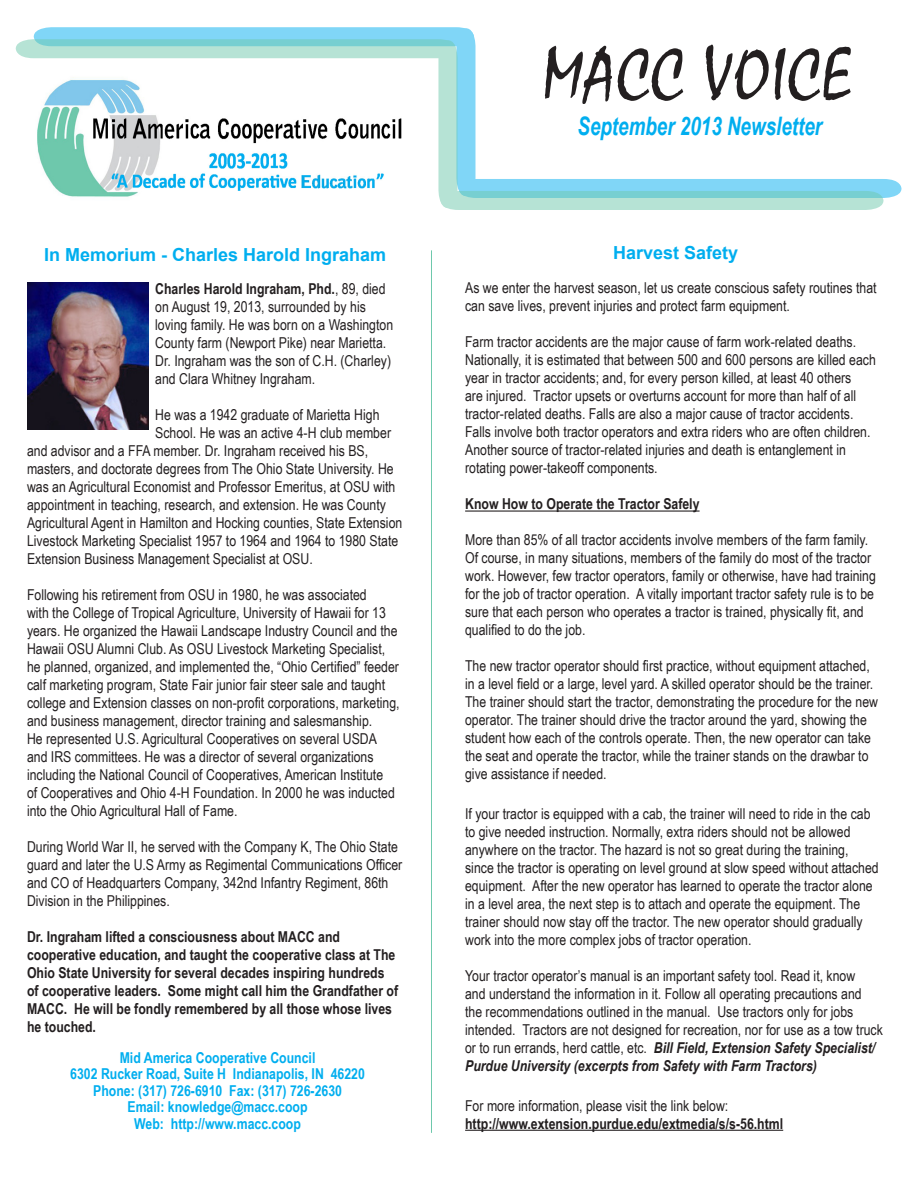
<style>
.page{position:relative;width:918px;height:1188px;background:#fff}
.page>*{position:absolute;margin:0;border:0;box-sizing:border-box;transform-origin:0 0}
.t1{font:75.6px "Mistral";letter-spacing:.025em;color:#231f20;scale:.9 1}
.t2{font:italic 700 25.5px "Arial Narrow";color:#00aeef;scale:.9 1}
.t3{font:700 18px "Arial";color:#00aeef}
.t4{font:15px/18px "Arial Narrow";color:#231f20}
.t5{font:700 15px/18px "Arial Narrow";color:#231f20}
.t6{font:700 15px/16.5px "Arial Narrow";color:#00aeef;text-align:center}
.s1{font-weight:700}
.s2{font-weight:700;font-style:italic}
</style>
<div class="page">
<hr style="left:431px;top:250px;width:1px;height:883px;background:#6ec8ac">
<svg style="left:16px;top:27px;width:885px;height:183px"></svg>
<hr style="left:465px;top:511px;width:235px;height:1px;background:#231f20">
<hr style="left:465px;top:1130px;width:318px;height:1px;background:#231f20">
<img style="left:27px;top:282px;width:121px;height:147px">
<p class="t3" style="left:44px;top:243px;width:344px">In Memorium - Charles Harold Ingraham</p>
<p class="t4" style="left:155px;top:279px;width:239px"><span class="s1">Charles Harold Ingraham, Phd.</span>, 89, died on August 19, 2013, surrounded by his loving family. He was born on a Washington County farm (Newport Pike) near Marietta.<br>Dr. Ingraham was the son of C.H. (Charley) and Clara Whitney Ingraham.</p>
<p class="t4" style="left:155px;top:405px;width:226px">He was a 1942 graduate of Marietta High</p>
<p class="t4" style="left:155px;top:423px;width:237px">School. He was an active 4-H club member</p>
<p class="t4" style="left:27px;top:441px;width:343px">and advisor and a FFA member. Dr. Ingraham received his BS,</p>
<p class="t4" style="left:27px;top:459px;width:368px">masters, and doctorate degrees from The Ohio State University. He</p>
<p class="t4" style="left:27px;top:477px;width:370px">was an Agricultural Economist and Professor Emeritus, at OSU with</p>
<p class="t4" style="left:27px;top:495px;width:360px">appointment in teaching, research, and extension. He was County</p>
<p class="t4" style="left:27px;top:513px;width:377px">Agricultural Agent in Hamilton and Hocking counties, State Extension</p>
<p class="t4" style="left:27px;top:531px;width:373px">Livestock Marketing Specialist 1957 to 1964 and 1964 to 1980 State</p>
<p class="t4" style="left:27px;top:549px;width:287px">Extension Business Management Specialist at OSU.</p>
<p class="t4" style="left:27px;top:585px;width:374px">Following his retirement from OSU in 1980, he was associated<br>with the College of Tropical Agriculture, University of Hawaii for 13 years. He organized the Hawaii Landscape Industry Council and the Hawaii OSU Alumni Club. As OSU Livestock Marketing Specialist, he planned, organized, and implemented the, “Ohio Certified” feeder calf marketing program, State Fair junior fair steer sale and taught college and Extension classes on non-profit corporations, marketing, and business management, director training and salesmanship.<br>He represented U.S. Agricultural Cooperatives on several USDA and IRS committees. He was a director of several organizations including the National Council of Cooperatives, American Institute<br>of Cooperatives and Ohio 4-H Foundation. In 2000 he was inducted into the Ohio Agricultural Hall of Fame.</p>
<p class="t4" style="left:27px;top:837px;width:377px">During World War II, he served with the Company K, The Ohio State guard and later the U.S Army as Regimental Communications Officer and CO of Headquarters Company, 342nd Infantry Regiment, 86th Division in the Philippines.</p>
<p class="t5" style="left:27px;top:927px;width:373px">Dr. Ingraham lifted a consciousness about MACC and cooperative education, and taught the cooperative class at The Ohio State University for several decades inspiring hundreds of cooperative leaders. Some might call him the Grandfather of MACC. He will be fondly remembered by all those whose lives he touched.</p>
<p class="t6" style="left:70px;top:1049px;width:296px">Mid America Cooperative Council<br>6302 Rucker Road, Suite H Indianapolis, IN 46220<br>Phone: (317) 726-6910 Fax: (317) 726-2630<br>Email: knowledge@macc.coop<br>Web: http://www.macc.coop</p>
<h1 class="t1" style="left:543px;top:30px;width:343px">MACC VOICE</h1>
<h2 class="t2" style="left:577px;top:107px;width:273px">September 2013 Newsletter</h2>
<p class="t3" style="left:613px;top:241px;width:127px">Harvest Safety</p>
<p class="t4" style="left:465px;top:279px;width:413px">As we enter the harvest season, let us create conscious safety routines that can save lives, prevent injuries and protect farm equipment.</p>
<p class="t4" style="left:465px;top:333px;width:412px">Farm tractor accidents are the major cause of farm work-related deaths.<br>Nationally, it is estimated that between 500 and 600 persons are killed each year in tractor accidents; and, for every person killed, at least 40 others<br>are injured. Tractor upsets or overturns account for more than half of all tractor-related deaths. Falls are also a major cause of tractor accidents.<br>Falls involve both tractor operators and extra riders who are often children.<br>Another source of tractor-related injuries and death is entanglement in rotating power-takeoff components.</p>
<p class="t5" style="left:465px;top:494px;width:236px">Know How to Operate the Tractor Safely</p>
<p class="t4" style="left:465px;top:531px;width:412px">More than 85% of all tractor accidents involve members of the farm family.<br>Of course, in many situations, members of the family do most of the tractor work. However, few tractor operators, family or otherwise, have had training for the job of tractor operation. A vitally important tractor safety rule is to be sure that each person who operates a tractor is trained, physically fit, and qualified to do the job.</p>
<p class="t4" style="left:465px;top:657px;width:415px">The new tractor operator should first practice, without equipment attached, in a level field or a large, level yard. A skilled operator should be the trainer.<br>The trainer should start the tractor, demonstrating the procedure for the new operator. The trainer should drive the tractor around the yard, showing the student how each of the controls operate. Then, the new operator can take the seat and operate the tractor, while the trainer stands on the drawbar to give assistance if needed.</p>
<p class="t4" style="left:465px;top:804px;width:415px">If your tractor is equipped with a cab, the trainer will need to ride in the cab to give needed instruction. Normally, extra riders should not be allowed anywhere on the tractor. The hazard is not so great during the training, since the tractor is operating on level ground at slow speed without attached equipment. After the new operator has learned to operate the tractor alone in a level area, the next step is to attach and operate the equipment. The trainer should now stay off the tractor. The new operator should gradually work into the more complex jobs of tractor operation.</p>
<p class="t4" style="left:465px;top:966px;width:419px">Your tractor operator’s manual is an important safety tool. Read it, know<br>and understand the information in it. Follow all operating precautions and<br>the recommendations outlined in the manual. Use tractors only for jobs intended. Tractors are not designed for recreation, nor for use as a tow truck or to run errands, herd cattle, etc. <span class="s2">Bill Field, Extension Safety Specialist/ Purdue University (excerpts from Safety with Farm Tractors)</span></p>
<p class="t4" style="left:465px;top:1096px;width:265px">For more information, please visit the link below:</p>
<p class="t5" style="left:465px;top:1114px;width:320px">http://www.extension.purdue.edu/extmedia/s/s-56.html</p>
</div>
